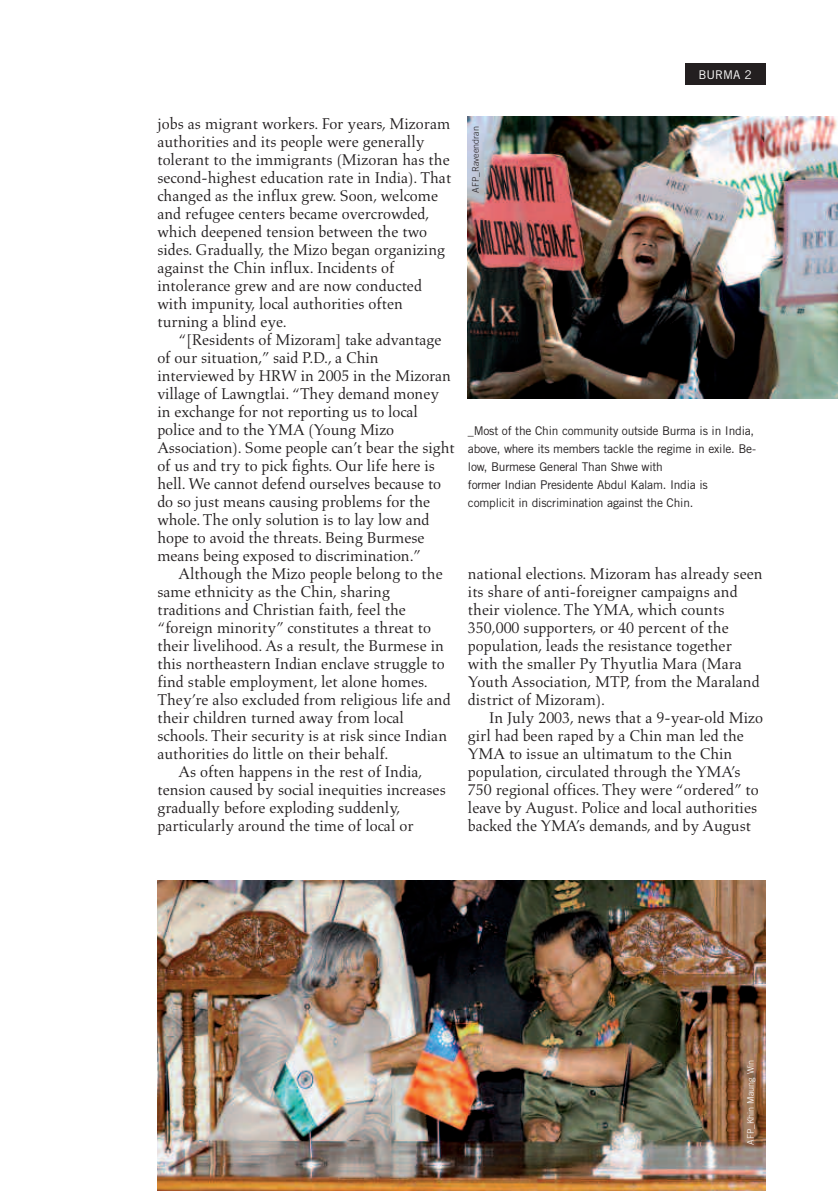
<style>
.page{position:relative;width:838px;height:1191px;background:#fff}
.page>*{position:absolute;margin:0;border:0;box-sizing:border-box;transform-origin:0 0}
.t1{font:15.9px/18px "Aldus";color:#231f20}
.t2{font:12px/18px "Trade Gothic";letter-spacing:-.02em;color:#231f20}
.t3{font:12px "Trade Gothic";color:#fff}
.t4{font:300 9px "Trade Gothic";color:#fff}
.t5{font:300 9px "Trade Gothic";color:#231f20}
</style>
<div class="page">
<div style="left:685px;top:64px;width:80px;height:21px;background:#231f20"></div>
<img style="left:157px;top:881px;width:608px;height:310px">
<img style="left:468px;top:117px;width:370px;height:282px">
<p class="t3" style="left:698px;top:70px;width:55px">BURMA 2</p>
<p class="t1" style="left:157px;top:115px;width:295px">jobs as migrant workers. For years, Mizoram authorities and its people were generally tolerant to the immigrants (Mizoran has the second-highest education rate in India). That changed as the influx grew. Soon, welcome and refugee centers became overcrowded, which deepened tension between the two sides. Gradually, the Mizo began organizing against the Chin influx. Incidents of intolerance grew and are now conducted with impunity, local authorities often turning a blind eye.</p>
<p class="t1" style="left:157px;top:331px;width:299px;text-indent:21px">“[Residents of Mizoram] take advantage of our situation,” said P.D., a Chin interviewed by HRW in 2005 in the Mizoran village of Lawngtlai. “They demand money in exchange for not reporting us to local police and to the YMA (Young Mizo Association). Some people can’t bear the sight of us and try to pick fights. Our life here is hell. We cannot defend ourselves because to do so just means causing problems for the whole. The only solution is to lay low and hope to avoid the threats. Being Burmese means being exposed to discrimination.”</p>
<p class="t1" style="left:179px;top:565px;width:266px">Although the Mizo people belong to the</p>
<p class="t1" style="left:157px;top:583px;width:234px">same ethnicity as the Chin, sharing</p>
<p class="t1" style="left:157px;top:601px;width:250px">traditions and Christian faith, feel the</p>
<p class="t1" style="left:157px;top:619px;width:275px">“foreign minority” constitutes a threat to</p>
<p class="t1" style="left:157px;top:637px;width:288px">their livelihood. As a result, the Burmese in</p>
<p class="t1" style="left:157px;top:655px;width:289px">this northeastern Indian enclave struggle to</p>
<p class="t1" style="left:157px;top:673px;width:272px">find stable employment, let alone homes.</p>
<p class="t1" style="left:157px;top:691px;width:295px">They’re also excluded from religious life and</p>
<p class="t1" style="left:157px;top:709px;width:248px">their children turned away from local</p>
<p class="t1" style="left:157px;top:727px;width:291px">schools. Their security is at risk since Indian</p>
<p class="t1" style="left:157px;top:745px;width:232px">authorities do little on their behalf.</p>
<p class="t1" style="left:179px;top:763px;width:245px">As often happens in the rest of India,</p>
<p class="t1" style="left:157px;top:781px;width:290px">tension caused by social inequities increases</p>
<p class="t1" style="left:157px;top:799px;width:245px">gradually before exploding suddenly,</p>
<p class="t1" style="left:157px;top:817px;width:258px">particularly around the time of local or</p>
<p class="t5" style="left:472px;top:193px;width:68px;rotate:-90deg">AFP_Raveendran</p>
<p class="t2" style="left:468px;top:422px;width:290px">_Most of the Chin community outside Burma is in India, above, where its members tackle the regime in exile. Be&shy;low, Burmese General Than Shwe with<br>former Indian Presidente Abdul Kalam. India is complicit in discrimination against the Chin.</p>
<p class="t1" style="left:468px;top:565px;width:296px">national elections. Mizoram has already seen its share of anti-foreigner campaigns and their violence. The YMA, which counts 350,000 supporters, or 40 percent of the population, leads the resistance together with the smaller Py Thyutlia Mara (Mara Youth Association, MTP, from the Maraland district of Mizoram).</p>
<p class="t1" style="left:468px;top:709px;width:297px;text-indent:21px">In July 2003, news that a 9-year-old Mizo girl had been raped by a Chin man led the YMA to issue an ultimatum to the Chin population, circulated through the YMA’s 750 regional offices. They were “ordered” to leave by August. Police and local authorities backed the YMA’s demands, and by August</p>
<p class="t4" style="left:747px;top:1144px;width:86px;rotate:-90deg">AFP_Khin Maung Win</p>
</div>
